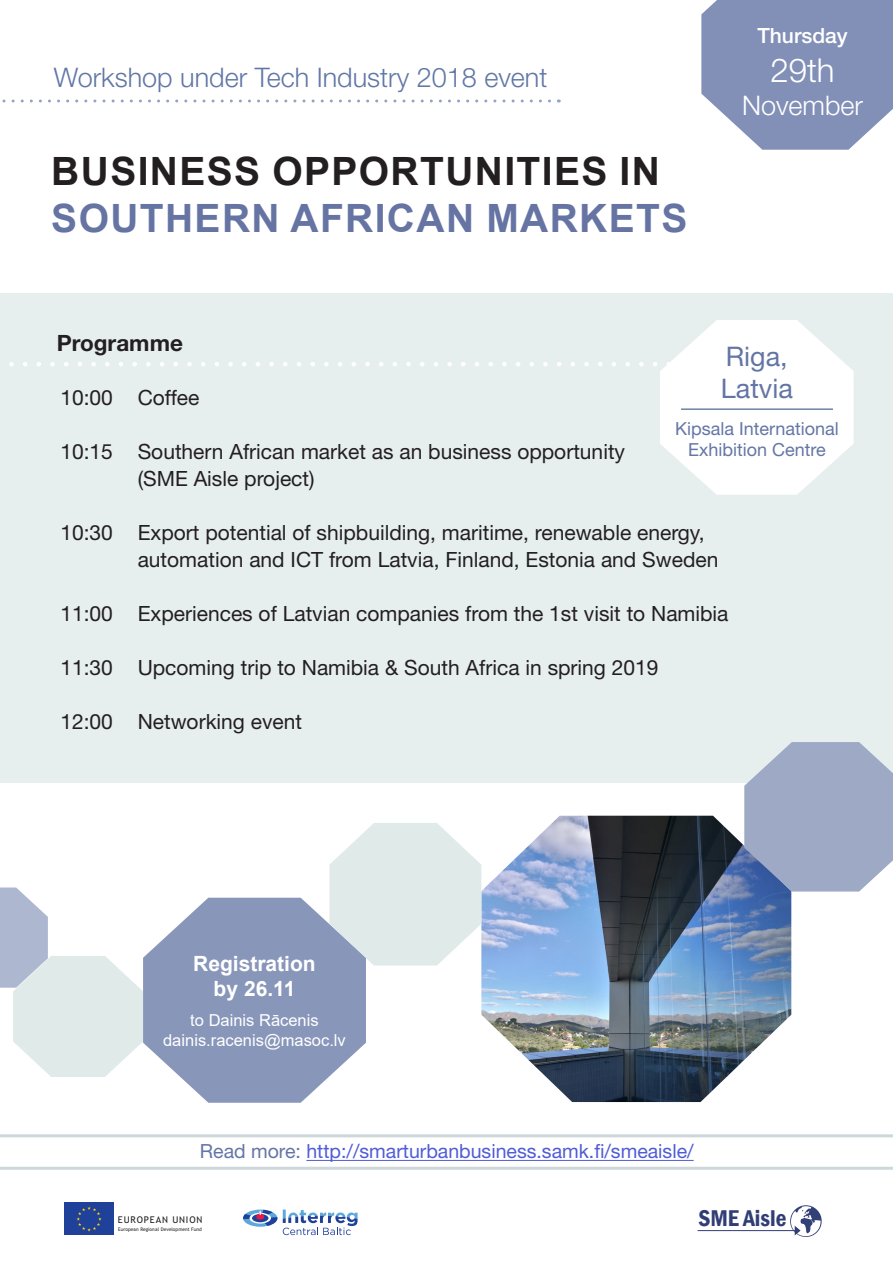
<style>
.page{position:relative;width:893px;height:1263px;background:#fff}
.page>*{position:absolute;margin:0;border:0;box-sizing:border-box;transform-origin:0 0}
.t1{font:700 39px "Arial";letter-spacing:.035em;color:#231f20}
.t2{font:700 39px "Arial";letter-spacing:.035em;color:#6674a4}
.t3{font:300 33px "Helvetica Neue LT Std";color:#fff}
.t4{font:300 27px "Helvetica Neue LT Std";color:#6177a6}
.t5{font:27px "Helvetica Neue LT Std";color:#6275a5}
.t6{font:300 27px "Helvetica Neue LT Std";color:#fff}
.t7{font:600 condensed 23.4px "Franklin Gothic";color:#313e76}
.t8{font:700 22.5px "Helvetica Neue LT Std";color:#231f20}
.t9{font:21px "Helvetica Neue LT Std";color:#231f20}
.t10{font:700 21px "Arial";color:#fff}
.t11{font:500 21px "Helvetica Neue LT Std";color:#fff}
.t12{font:19.5px "Helvetica Neue LT Std";color:#4f5cd6}
.t13{font:18px "Helvetica Neue LT Std";color:#6476a6}
.t14{font:16.5px "Arial";color:#fff}
.t15{font:9.3px "Trebuchet MS";letter-spacing:.09em;color:#231f20}
.t16{font:4.95px "Trebuchet MS";letter-spacing:.005em;color:#231f20}
.s1{color:#6476a6}
</style>
<div class="page">
<svg style="left:143px;top:898px;width:223px;height:205px;background:#99a5c4"></svg>
<div style="left:0;top:293px;width:893px;height:489px;background:#e7eeee"></div>
<div style="left:64px;top:1202px;width:50px;height:33px;background:#20419a"></div>
<svg style="left:77px;top:1206px;width:25px;height:25px"></svg>
<svg style="left:283px;top:1209px;width:75px;height:26px"></svg>
<svg style="left:243px;top:1209px;width:34px;height:18px"></svg>
<hr style="left:698px;top:1230px;width:98px;height:1px;background:#313e76">
<svg style="left:790px;top:1205px;width:32px;height:32px"></svg>
<svg style="left:701px;top:0;width:192px;height:150px;background:#8e9abe"></svg>
<svg style="left:2px;top:99px;width:557px;height:3px"></svg>
<hr style="left:306px;top:1160px;width:388px;height:1px;background:#4f5cd6">
<img style="left:481px;top:816px;width:310px;height:286px">
<hr style="left:0;top:1167px;width:893px;height:3px;background:#ced8da">
<hr style="left:0;top:1134px;width:893px;height:3px;background:#ced8da">
<svg style="left:9px;top:320px;width:845px;height:175px"></svg>
<svg style="left:0;top:887px;width:143px;height:190px"></svg>
<svg style="left:329px;top:823px;width:152px;height:142px;background:#dfe9e9"></svg>
<svg style="left:744px;top:742px;width:149px;height:149px;background:#a0acc7"></svg>
<p class="t4" style="left:54px;top:61px;width:495px">Workshop under Tech Industry 2018 event</p>
<p class="t1" style="left:51px;top:144px;width:610px">BUSINESS OPPORTUNITIES IN</p>
<p class="t2" style="left:51px;top:190px;width:638px">SOUTHERN AFRICAN MARKETS</p>
<p class="t11" style="left:757px;top:23px;width:92px">Thursday</p>
<p class="t3" style="left:770px;top:50px;width:66px">29th</p>
<p class="t6" style="left:742px;top:89px;width:123px">November</p>
<p class="t8" style="left:57px;top:329px;width:128px">Programme</p>
<p class="t5" style="left:726px;top:340px;width:63px">Riga,</p>
<p class="t5" style="left:721px;top:372px;width:74px">Latvia</p>
<p class="t9" style="left:138px;top:385px;width:63px">Coffee</p>
<p class="t9" style="left:138px;top:439px;width:489px">Southern African market as an business opportunity</p>
<p class="t9" style="left:138px;top:466px;width:178px">(SME Aisle project)</p>
<p class="t9" style="left:138px;top:520px;width:568px">Export potential of shipbuilding, maritime, renewable energy,</p>
<p class="t9" style="left:138px;top:547px;width:582px">automation and ICT from Latvia, Finland, Estonia and Sweden</p>
<p class="t9" style="left:138px;top:601px;width:592px">Experiences of Latvian companies from the 1st visit to Namibia</p>
<p class="t9" style="left:138px;top:655px;width:522px">Upcoming trip to Namibia &amp; South Africa in spring 2019</p>
<p class="t9" style="left:138px;top:709px;width:166px">Networking event</p>
<p class="t9" style="left:60px;top:385px;width:54px">10:00</p>
<p class="t9" style="left:60px;top:439px;width:54px">10:15</p>
<p class="t13" style="left:675px;top:418px;width:165px">Kipsala International</p>
<p class="t13" style="left:688px;top:439px;width:139px">Exhibition Centre</p>
<p class="t9" style="left:60px;top:520px;width:54px">10:30</p>
<p class="t9" style="left:60px;top:601px;width:54px">11:00</p>
<p class="t9" style="left:60px;top:655px;width:54px">11:30</p>
<p class="t9" style="left:60px;top:709px;width:54px">12:00</p>
<p class="t10" style="left:193px;top:948px;width:124px">Registration</p>
<p class="t10" style="left:214px;top:973px;width:83px">by 26.11</p>
<p class="t14" style="left:190px;top:1009px;width:130px">to Dainis Rācenis</p>
<p class="t14" style="left:163px;top:1028px;width:184px">dainis.racenis@masoc.lv</p>
<p class="t12" style="left:200px;top:1140px;width:495px"><span class="s1">Read more:</span> http://smarturbanbusiness.samk.fi/smeaisle/</p>
<p class="t15" style="left:118px;top:1214px;width:86px">EUROPEAN UNION</p>
<p class="t7" style="left:699px;top:1203px;width:89px">SME Aisle</p>
<p class="t16" style="left:118px;top:1226px;width:85px">European Regional Development Fund</p>
</div>
